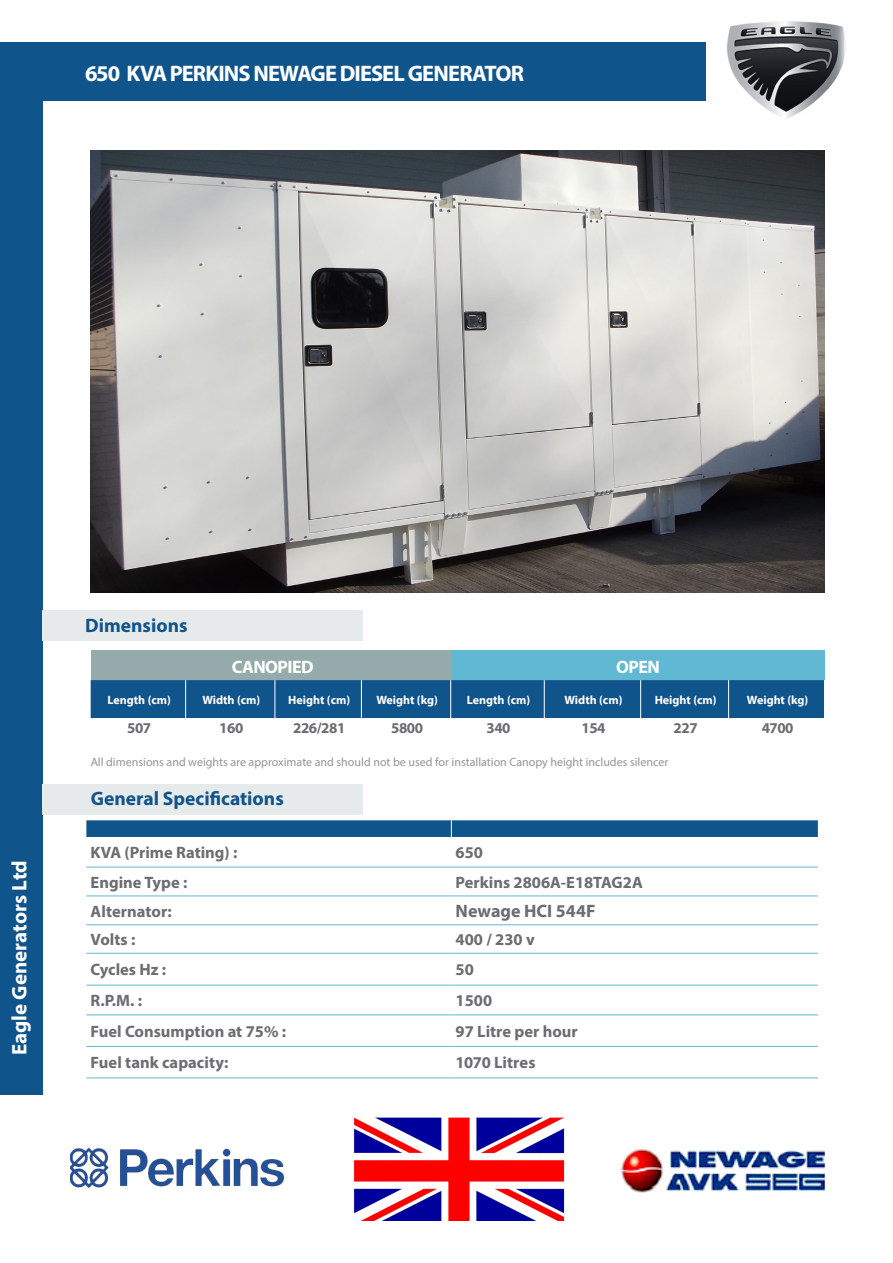
<style>
.page{position:relative;width:893px;height:1263px;background:#fff}
.page>*{position:absolute;margin:0;border:0;box-sizing:border-box;transform-origin:0 0}
.Manufaacturer_Headin{font:700 22.5px "Myriad Pro";letter-spacing:-.04em;color:#fff}
.t1{font:700 21px "Myriad Pro";color:#fff}
.Chapter_Headings{font:700 19.5px "Myriad Pro";color:#10548c}
.Table_Part_Numbers_D{font:700 18px "Myriad Pro";color:#6c6d70}
.myriad_table_light{font:700 18px "Myriad Pro";letter-spacing:-.03em;color:#fff}
.Table_Part_Numbers_D-2{font:700 16.5px "Myriad Pro";color:#6c6d70}
.myriad_table_light-2{font:700 15px "Myriad Pro";letter-spacing:-.03em;color:#6c6d70}
.t2{font:12px "Myriad Pro";color:#939598}
.t3{font:700 12px "Myriad Pro";color:#fff}
</style>
<div class="page">
<div style="left:0;top:42px;width:43px;height:1052px;background:#10548c"></div>
<div style="left:38px;top:43px;width:668px;height:58px;background:#10548c"></div>
<div style="left:91px;top:680px;width:733px;height:38px;background:#10548c"></div>
<hr style="left:185px;top:680px;width:1px;height:38px;background:#fff">
<hr style="left:275px;top:680px;width:1px;height:38px;background:#fff">
<hr style="left:361px;top:680px;width:1px;height:38px;background:#fff">
<hr style="left:450px;top:680px;width:1px;height:38px;background:#fff">
<hr style="left:544px;top:680px;width:1px;height:38px;background:#fff">
<hr style="left:640px;top:680px;width:1px;height:38px;background:#fff">
<hr style="left:728px;top:680px;width:1px;height:38px;background:#fff">
<div style="left:43px;top:784px;width:320px;height:31px;background:#e7eaea"></div>
<svg style="left:86px;top:820px;width:732px;height:17px"></svg>
<hr style="left:86px;top:867px;width:365px;height:1px;background:#60b8d2">
<hr style="left:451px;top:867px;width:367px;height:1px;background:#60b8d2">
<hr style="left:86px;top:895px;width:365px;height:1px;background:#60b8d2">
<hr style="left:451px;top:895px;width:367px;height:1px;background:#60b8d2">
<hr style="left:86px;top:924px;width:365px;height:1px;background:#60b8d2">
<hr style="left:451px;top:924px;width:367px;height:1px;background:#60b8d2">
<hr style="left:86px;top:953px;width:365px;height:1px;background:#60b8d2">
<hr style="left:451px;top:953px;width:367px;height:1px;background:#60b8d2">
<hr style="left:86px;top:985px;width:365px;height:1px;background:#60b8d2">
<hr style="left:451px;top:985px;width:367px;height:1px;background:#60b8d2">
<hr style="left:86px;top:1014px;width:365px;height:1px;background:#60b8d2">
<hr style="left:451px;top:1014px;width:367px;height:1px;background:#60b8d2">
<hr style="left:86px;top:1046px;width:365px;height:1px;background:#60b8d2">
<hr style="left:451px;top:1046px;width:367px;height:1px;background:#60b8d2">
<hr style="left:86px;top:1077px;width:365px;height:1px;background:#60b8d2">
<hr style="left:451px;top:1077px;width:367px;height:1px;background:#60b8d2">
<div style="left:43px;top:610px;width:320px;height:31px;background:#e7eaea"></div>
<img style="left:353px;top:1117px;width:212px;height:103px">
<img style="left:726px;top:21px;width:120px;height:98px">
<img style="left:70px;top:1147px;width:213px;height:41px">
<img style="left:620px;top:1149px;width:206px;height:44px">
<div style="left:91px;top:650px;width:362px;height:30px;background:#95aaaa"></div>
<div style="left:451px;top:650px;width:374px;height:30px;background:#60b8d2"></div>
<img style="left:91px;top:150px;width:734px;height:443px">
<p class="Manufaacturer_Headin" style="left:85px;top:59px;width:441px">650 KVA PERKINS NEWAGE DIESEL GENERATOR</p>
<p class="t1" style="left:6px;top:1055px;width:197px;rotate:-90deg">Eagle Generators Ltd</p>
<p class="Chapter_Headings" style="left:85px;top:612px;width:104px">Dimensions</p>
<p class="myriad_table_light" style="left:232px;top:655px;width:83px">CANOPIED</p>
<p class="myriad_table_light" style="left:616px;top:655px;width:45px">OPEN</p>
<p class="t3" style="left:107px;top:692px;width:65px">Length (cm)</p>
<p class="t3" style="left:202px;top:692px;width:59px">Width (cm)</p>
<p class="t3" style="left:288px;top:692px;width:63px">Height (cm)</p>
<p class="t3" style="left:376px;top:692px;width:63px">Weight (kg)</p>
<p class="t3" style="left:467px;top:692px;width:65px">Length (cm)</p>
<p class="t3" style="left:565px;top:692px;width:59px">Width (cm)</p>
<p class="t3" style="left:655px;top:692px;width:63px">Height (cm)</p>
<p class="t3" style="left:747px;top:692px;width:63px">Weight (kg)</p>
<p class="myriad_table_light-2" style="left:127px;top:718px;width:26px">507</p>
<p class="myriad_table_light-2" style="left:219px;top:718px;width:26px">160</p>
<p class="myriad_table_light-2" style="left:293px;top:718px;width:54px">226/281</p>
<p class="myriad_table_light-2" style="left:391px;top:718px;width:33px">5800</p>
<p class="myriad_table_light-2" style="left:486px;top:718px;width:26px">340</p>
<p class="myriad_table_light-2" style="left:581px;top:718px;width:26px">154</p>
<p class="myriad_table_light-2" style="left:674px;top:718px;width:26px">227</p>
<p class="myriad_table_light-2" style="left:762px;top:718px;width:33px">4700</p>
<p class="t2" style="left:91px;top:754px;width:579px">All dimensions and weights are approximate and should not be used for installation Canopy height includes silencer</p>
<p class="Chapter_Headings" style="left:91px;top:786px;width:195px">General Specifications</p>
<p class="Table_Part_Numbers_D-2" style="left:91px;top:842px;width:148px">KVA (Prime Rating) :</p>
<p class="Table_Part_Numbers_D-2" style="left:456px;top:842px;width:29px">650</p>
<p class="Table_Part_Numbers_D-2" style="left:91px;top:871px;width:98px">Engine Type :</p>
<p class="Table_Part_Numbers_D-2" style="left:456px;top:871px;width:189px">Perkins 2806A-E18TAG2A</p>
<p class="Table_Part_Numbers_D-2" style="left:91px;top:900px;width:83px">Alternator:</p>
<p class="Table_Part_Numbers_D" style="left:456px;top:899px;width:141px">Newage HCI 544F</p>
<p class="Table_Part_Numbers_D-2" style="left:91px;top:929px;width:46px">Volts :</p>
<p class="Table_Part_Numbers_D-2" style="left:456px;top:929px;width:81px">400 / 230 v</p>
<p class="Table_Part_Numbers_D-2" style="left:91px;top:959px;width:77px">Cycles Hz :</p>
<p class="Table_Part_Numbers_D-2" style="left:456px;top:959px;width:20px">50</p>
<p class="Table_Part_Numbers_D-2" style="left:91px;top:990px;width:53px">R.P.M. :</p>
<p class="Table_Part_Numbers_D-2" style="left:456px;top:990px;width:38px">1500</p>
<p class="Table_Part_Numbers_D-2" style="left:91px;top:1020px;width:197px">Fuel Consumption at 75% :</p>
<p class="Table_Part_Numbers_D-2" style="left:456px;top:1020px;width:124px">97 Litre per hour</p>
<p class="Table_Part_Numbers_D-2" style="left:91px;top:1052px;width:139px">Fuel tank capacity:</p>
<p class="Table_Part_Numbers_D-2" style="left:456px;top:1052px;width:81px">1070 Litres</p>
</div>
